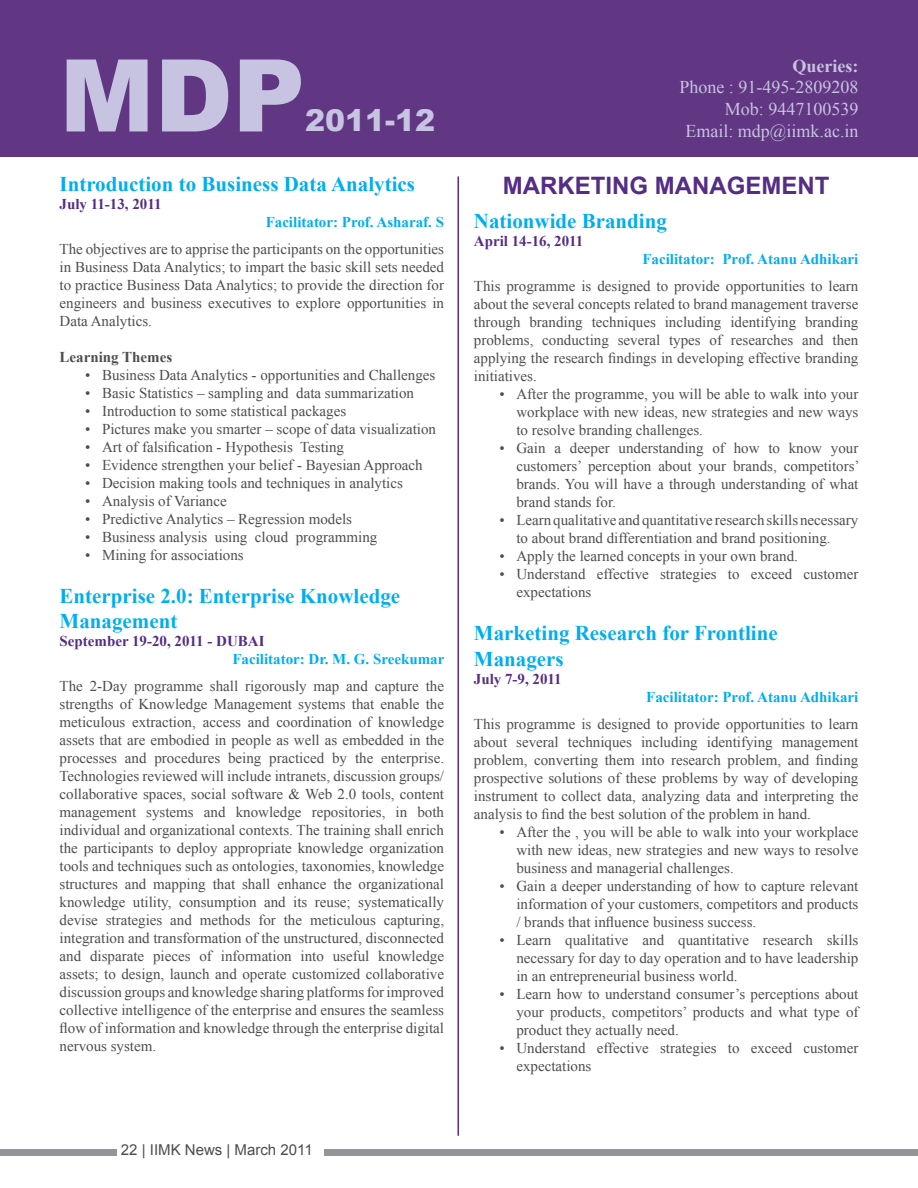
<style>
.page{position:relative;width:918px;height:1188px;background:#fff}
.page>*{position:absolute;margin:0;border:0;box-sizing:border-box;transform-origin:0 0}
.t1{font:900 100.5px "Arial";color:#c7c4e2}
.t2{font:900 30px "Arial";color:#c7c4e2}
.t3{font:700 24px "Arial";color:#552d85}
.t4{font:700 21px/25.2px "Times New Roman";color:#00aeef}
.t5{font:18px/21.6px "Times New Roman";color:#c7c4e2;text-align:right}
.t6{font:700 18px "Times New Roman";color:#c7c4e2}
.t7{font:15px/18px "Times New Roman";color:#4d4d4f;text-align:justify}
.t8{font:700 15px "Times New Roman";color:#00aeef}
.t9{font:700 15px "Times New Roman";color:#552d85}
.t10{font:15px "Arial";color:#4d4d4f}
.t11{font:700 15px "Times New Roman";color:#4d4d4f}
</style>
<div class="page">
<div style="left:0;top:1149px;width:117px;height:7px;background:#939598"></div>
<div style="left:324px;top:1150px;width:594px;height:6px;background:#939598"></div>
<div style="left:0;top:0;width:918px;height:157px;background:#613682"></div>
<hr style="left:458px;top:176px;width:1px;height:960px;background:#552d85">
<h1 class="t1" style="left:60px;top:23px;width:236px">MDP</h1>
<h2 class="t2" style="left:305px;top:99px;width:132px">2011-12</h2>
<h3 class="t4" style="left:60px;top:171px;width:357px">Introduction to Business Data Analytics</h3>
<p class="t9" style="left:60px;top:193px;width:104px">July 11-13, 2011</p>
<p class="t8" style="left:266px;top:211px;width:180px">Facilitator: Prof. Asharaf. S</p>
<p class="t7" style="left:60px;top:239px;width:386px">The objectives are to apprise the participants on the opportunities in Business Data Analytics; to impart the basic skill sets needed to practice Business Data Analytics; to provide the direction for engineers and business executives to explore opportunities in Data Analytics.</p>
<p class="t11" style="left:60px;top:346px;width:114px">Learning Themes</p>
<p class="t7" style="left:85px;top:365px;width:352px">• Business Data Analytics - opportunities and Challenges</p>
<p class="t7" style="left:85px;top:383px;width:331px">• Basic Statistics – sampling and data summarization</p>
<p class="t7" style="left:85px;top:401px;width:263px">• Introduction to some statistical packages</p>
<p class="t7" style="left:85px;top:419px;width:353px">• Pictures make you smarter – scope of data visualization</p>
<p class="t7" style="left:85px;top:437px;width:260px">• Art of falsification - Hypothesis Testing</p>
<p class="t7" style="left:85px;top:455px;width:339px">• Evidence strengthen your belief - Bayesian Approach</p>
<p class="t7" style="left:85px;top:473px;width:319px">• Decision making tools and techniques in analytics</p>
<p class="t7" style="left:85px;top:491px;width:143px">• Analysis of Variance</p>
<p class="t7" style="left:85px;top:509px;width:268px">• Predictive Analytics – Regression models</p>
<p class="t7" style="left:85px;top:527px;width:294px">• Business analysis using cloud programming</p>
<p class="t7" style="left:85px;top:545px;width:160px">• Mining for associations</p>
<h3 class="t4" style="left:60px;top:583px;width:342px">Enterprise 2.0: Enterprise Knowledge<br>Management</h3>
<p class="t9" style="left:60px;top:631px;width:207px">September 19-20, 2011 - DUBAI</p>
<p class="t8" style="left:232px;top:649px;width:214px">Facilitator: Dr. M. G. Sreekumar</p>
<p class="t7" style="left:60px;top:677px;width:386px">The 2-Day programme shall rigorously map and capture the strengths of Knowledge Management systems that enable the meticulous extraction, access and coordination of knowledge assets that are embodied in people as well as embedded in the processes and procedures being practiced by the enterprise.<br>Technologies reviewed will include intranets, discussion groups/ collaborative spaces, social software &amp; Web 2.0 tools, content management systems and knowledge repositories, in both individual and organizational contexts. The training shall enrich the participants to deploy appropriate knowledge organization tools and techniques such as ontologies, taxonomies, knowledge structures and mapping that shall enhance the organizational knowledge utility, consumption and its reuse; systematically devise strategies and methods for the meticulous capturing, integration and transformation of the unstructured, disconnected and disparate pieces of information into useful knowledge assets; to design, launch and operate customized collaborative discussion groups and knowledge sharing platforms for improved collective intelligence of the enterprise and ensures the seamless flow of information and knowledge through the enterprise digital nervous system.</p>
<p class="t10" style="left:121px;top:1140px;width:193px">22 | IIMK News | March 2011</p>
<p class="t6" style="left:792px;top:53px;width:67px">Queries:</p>
<p class="t5" style="left:679px;top:76px;width:181px">Phone : 91-495-2809208<br>Mob: 9447100539<br>Email: mdp@iimk.ac.in</p>
<h3 class="t3" style="left:503px;top:169px;width:191px">MARKETING MANA</h3>
<h3 class="t3" style="left:727px;top:169px;width:104px">GEMENT</h3>
<h3 class="t4" style="left:474px;top:208px;width:195px">Nationwide Branding</h3>
<p class="t9" style="left:474px;top:231px;width:111px">April 14-16, 2011</p>
<p class="t8" style="left:642px;top:249px;width:217px">Facilitator: Prof. Atanu Adhikari</p>
<p class="t7" style="left:474px;top:277px;width:386px">This programme is designed to provide opportunities to learn about the several concepts related to brand management traverse through branding techniques including identifying branding problems, conducting several types of researches and then applying the research findings in developing effective branding initiatives.</p>
<p class="t7" style="left:516px;top:385px;width:344px;text-indent:-17px">• After the programme, you will be able to walk into your workplace with new ideas, new strategies and new ways to resolve branding challenges.</p>
<p class="t7" style="left:516px;top:439px;width:345px;text-indent:-17px">• Gain a deeper understanding of how to know your customers’ perception about your brands, competitors’ brands. You will have a through understanding of what brand stands for.</p>
<p class="t7" style="left:516px;top:511px;width:344px;text-indent:-17px">• Learn qualitative and quantitative research skills necessary to about brand differentiation and brand positioning.</p>
<p class="t7" style="left:499px;top:547px;width:300px">• Apply the learned concepts in your own brand.</p>
<p class="t7" style="left:516px;top:565px;width:344px;text-indent:-17px">• Understand effective strategies to exceed customer expectations</p>
<h3 class="t4" style="left:474px;top:620px;width:305px">Marketing Research for Frontline<br>Managers</h3>
<p class="t9" style="left:474px;top:668px;width:89px">July 7-9, 2011</p>
<p class="t8" style="left:646px;top:686px;width:214px">Facilitator: Prof. Atanu Adhikari</p>
<p class="t7" style="left:474px;top:714px;width:386px">This programme is designed to provide opportunities to learn about several techniques including identifying management problem, converting them into research problem, and finding prospective solutions of these problems by way of developing instrument to collect data, analyzing data and interpreting the analysis to find the best solution of the problem in hand.</p>
<p class="t7" style="left:516px;top:822px;width:344px;text-indent:-17px">• After the , you will be able to walk into your workplace with new ideas, new strategies and new ways to resolve business and managerial challenges.</p>
<p class="t7" style="left:516px;top:876px;width:344px;text-indent:-17px">• Gain a deeper understanding of how to capture relevant information of your customers, competitors and products / brands that influence business success.</p>
<p class="t7" style="left:516px;top:930px;width:344px;text-indent:-17px">• Learn qualitative and quantitative research skills necessary for day to day operation and to have leadership in an entrepreneurial business world.</p>
<p class="t7" style="left:516px;top:984px;width:344px;text-indent:-17px">• Learn how to understand consumer’s perceptions about your products, competitors’ products and what type of product they actually need.</p>
<p class="t7" style="left:516px;top:1038px;width:344px;text-indent:-17px">• Understand effective strategies to exceed customer expectations</p>
</div>
